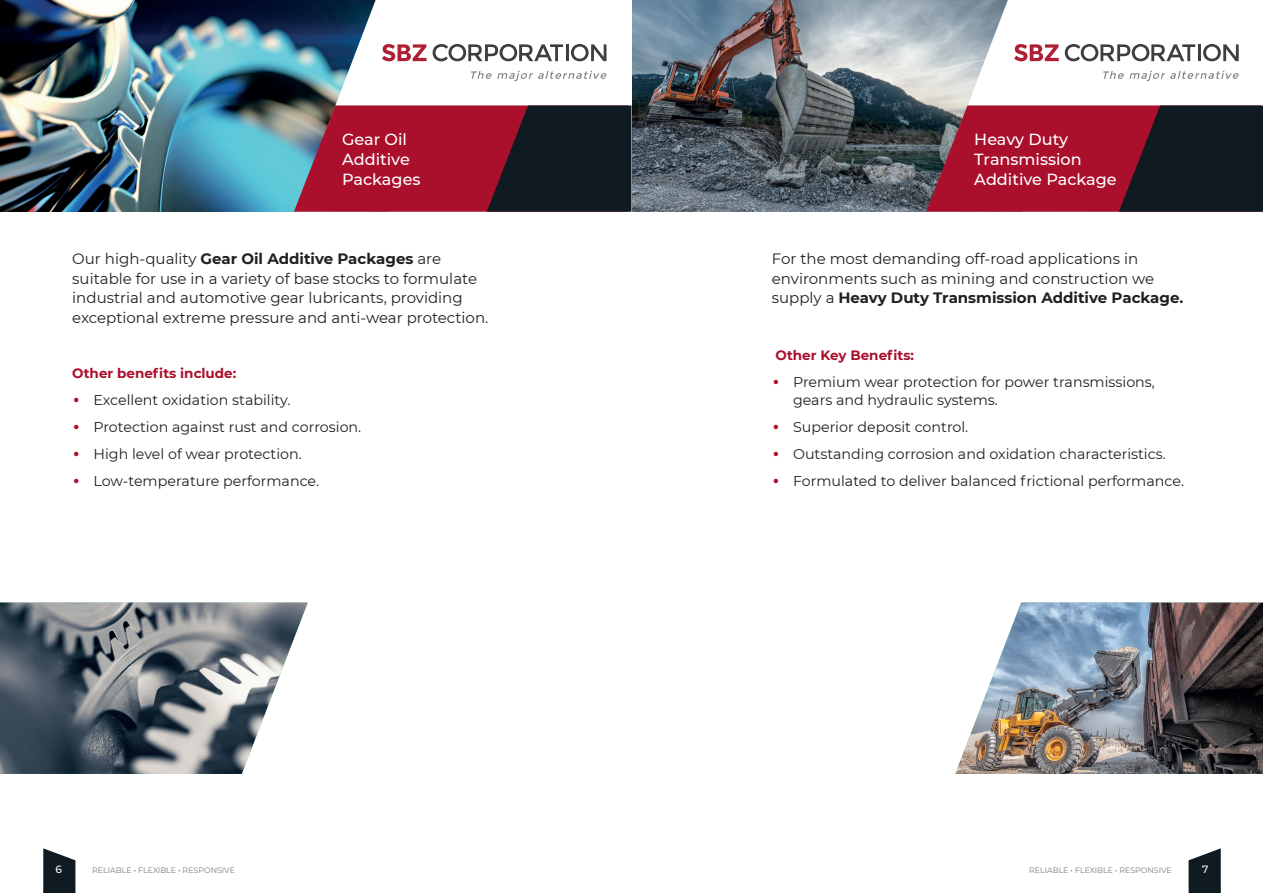
<style>
.page{position:relative;width:1263px;height:893px;background:#fff}
.page>*{position:absolute;margin:0;border:0;box-sizing:border-box;transform-origin:0 0}
.t1{font:500 16.05px/20.2px "Montserrat";color:#fff}
.t2{font:15px/19.5px "Montserrat";color:#231f20}
.t3{font:14.25px/18px "Montserrat";color:#231f20}
.t4{font:700 13.5px "Montserrat";color:#aa0f2b}
.t5{font:500 10.5px "Montserrat";color:#fff}
.t6{font:7.8px "Montserrat";color:#787c82}
.s1{font-weight:700}
.s2{font-size:28.5px;color:#aa0f2b}
.s3{color:#aa0f2b}
</style>
<div class="page">
<svg style="left:1188px;top:848px;width:33px;height:45px"></svg>
<svg style="left:43px;top:848px;width:32px;height:45px"></svg>
<img style="left:631px;top:0;width:296px;height:212px">
<svg style="left:927px;top:0;width:312px;height:105px"></svg>
<svg style="left:926px;top:105px;width:337px;height:107px;background:#6c192b"></svg>
<svg style="left:1014px;top:44px;width:45px;height:17px"></svg>
<svg style="left:1065px;top:44px;width:130px;height:17px"></svg>
<hr style="left:1198px;top:44px;width:3px;height:17px;background:#3e3e3f">
<svg style="left:1203px;top:44px;width:36px;height:17px"></svg>
<svg style="left:1103px;top:71px;width:136px;height:10px"></svg>
<img style="left:955px;top:603px;width:308px;height:171px">
<img style="left:0;top:0;width:295px;height:212px">
<svg style="left:295px;top:0;width:312px;height:105px"></svg>
<svg style="left:294px;top:105px;width:337px;height:107px;background:#6f1c2f"></svg>
<svg style="left:382px;top:44px;width:45px;height:17px"></svg>
<svg style="left:433px;top:44px;width:173px;height:17px"></svg>
<svg style="left:471px;top:71px;width:135px;height:10px"></svg>
<img style="left:0;top:603px;width:308px;height:171px">
<p class="t1" style="left:342px;top:128px;width:80px">Gear Oil<br>Additive<br>Packages</p>
<p class="t2" style="left:72px;top:248px;width:418px">Our high-quality <span class="s1">Gear Oil Additive Packages</span> are suitable for use in a variety of base stocks to formulate industrial and automotive gear lubricants, providing exceptional extreme pressure and anti-wear protection.</p>
<p class="t4" style="left:72px;top:364px;width:166px">Other benefits include:</p>
<p class="t3" style="left:72px;top:391px;width:220px"><span class="s2">•</span> Excellent oxidation stability.</p>
<p class="t3" style="left:72px;top:418px;width:290px"><span class="s2">•</span> Protection against rust and corrosion.</p>
<p class="t3" style="left:72px;top:445px;width:231px"><span class="s2">•</span> High level of wear protection.</p>
<p class="t3" style="left:72px;top:472px;width:248px"><span class="s2">•</span> Low-temperature performance.</p>
<p class="t1" style="left:974px;top:128px;width:144px">Heavy Duty<br>Transmission<br>Additive Package</p>
<p class="t2" style="left:772px;top:248px;width:413px">For the most demanding off-road applications in environments such as mining and construction we supply a <span class="s1">Heavy Duty Transmission Additive Package.</span></p>
<p class="t4" style="left:775px;top:345px;width:140px">Other Key Benefits:</p>
<p class="t3" style="left:793px;top:372px;width:363px;text-indent:-21px"><span class="s2">•</span> Premium wear protection for power transmissions, gears and hydraulic systems.</p>
<p class="t3" style="left:772px;top:417px;width:198px"><span class="s2">•</span> Superior deposit control.</p>
<p class="t3" style="left:772px;top:444px;width:395px"><span class="s2">•</span> Outstanding corrosion and oxidation characteristics.</p>
<p class="t3" style="left:772px;top:471px;width:414px"><span class="s2">•</span> Formulated to deliver balanced frictional performance.</p>
<p class="t5" style="left:56px;top:862px;width:8px">6</p>
<p class="t6" style="left:92px;top:865px;width:144px">RELIABLE <span class="s3">•</span> FLEXIBLE <span class="s3">•</span> RESPONSIVE</p>
<p class="t6" style="left:1029px;top:865px;width:144px">RELIABLE <span class="s3">•</span> FLEXIBLE <span class="s3">•</span> RESPONSIVE</p>
<p class="t5" style="left:1202px;top:862px;width:8px">7</p>
</div>
